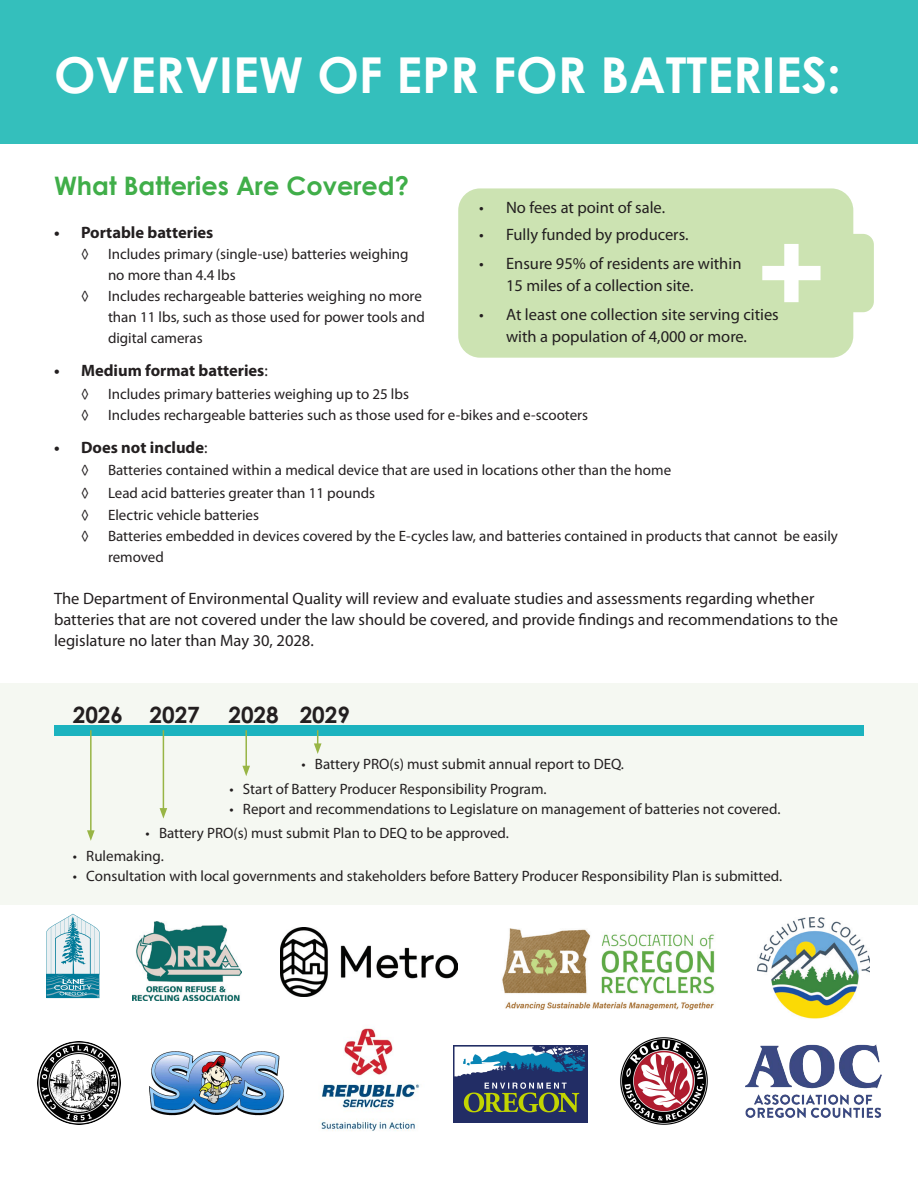
<style>
.page{position:relative;width:918px;height:1188px;background:#fff}
.page>*{position:absolute;margin:0;border:0;box-sizing:border-box;transform-origin:0 0}
.t1{font:700 49.5px "Century Gothic";color:#fff}
.t2{font:700 25.5px "Century Gothic";color:#40ae49}
.t3{font:700 22.5px "Century Gothic";color:#231f20}
.t4{font:16.5px/22.5px "Myriad Pro";color:#231f20}
.t5{font:700 16.5px "Myriad Pro";color:#231f20}
.t6{font:15px/21px "Myriad Pro";color:#231f20}
.s1{font-weight:400}
</style>
<div class="page">
<div style="left:0;top:0;width:918px;height:143px;background:#34bfbc"></div>
<div style="left:458px;top:188px;width:416px;height:170px;background:#cce3b2"></div>
<svg style="left:46px;top:914px;width:54px;height:84px;background:#99c6d2"></svg>
<img style="left:502px;top:929px;width:213px;height:81px">
<img style="left:280px;top:928px;width:178px;height:68px">
<img style="left:757px;top:917px;width:112px;height:102px">
<img style="left:133px;top:922px;width:109px;height:78px">
<div style="left:0;top:684px;width:918px;height:221px;background:#f5f8f2"></div>
<div style="left:54px;top:725px;width:810px;height:11px;background:#1cb3bf"></div>
<svg style="left:314px;top:730px;width:8px;height:24px"></svg>
<hr style="left:245px;top:730px;width:2px;height:38px;background:#98b545">
<svg style="left:242px;top:766px;width:8px;height:10px"></svg>
<hr style="left:163px;top:730px;width:1px;height:80px;background:#98b545">
<svg style="left:160px;top:808px;width:7px;height:11px"></svg>
<hr style="left:90px;top:730px;width:2px;height:103px;background:#98b545">
<svg style="left:87px;top:830px;width:8px;height:11px"></svg>
<img style="left:620px;top:1037px;width:88px;height:88px">
<img style="left:454px;top:1045px;width:133px;height:77px">
<img style="left:321px;top:1028px;width:99px;height:103px">
<img style="left:149px;top:1052px;width:135px;height:63px">
<img style="left:37px;top:1042px;width:83px;height:83px">
<img style="left:746px;top:1045px;width:136px;height:72px">
<p class="t1" style="left:54px;top:37px;width:789px">OVERVIEW OF EPR FOR BATTERIES:</p>
<p class="t2" style="left:54px;top:166px;width:356px">What Batteries Are Covered?</p>
<p class="t5" style="left:54px;top:222px;width:161px">• Portable batteries</p>
<p class="t6" style="left:81px;top:244px;width:9px">◊</p>
<p class="t6" style="left:108px;top:244px;width:302px">Includes primary (single-use) batteries weighing no more than 4.4 lbs</p>
<p class="t6" style="left:81px;top:286px;width:9px">◊</p>
<p class="t6" style="left:108px;top:286px;width:318px">Includes rechargeable batteries weighing no more than 11 lbs, such as those used for power tools and digital cameras</p>
<p class="t5" style="left:54px;top:360px;width:215px">• Medium format batteries<span class="s1">:</span></p>
<p class="t6" style="left:81px;top:383px;width:9px">◊</p>
<p class="t6" style="left:108px;top:383px;width:303px">Includes primary batteries weighing up to 25 lbs</p>
<p class="t6" style="left:81px;top:404px;width:9px">◊</p>
<p class="t6" style="left:108px;top:404px;width:482px">Includes rechargeable batteries such as those used for e-bikes and e-scooters</p>
<p class="t5" style="left:54px;top:437px;width:155px">• Does not include<span class="s1">:</span></p>
<p class="t6" style="left:81px;top:460px;width:9px">◊</p>
<p class="t6" style="left:108px;top:460px;width:565px">Batteries contained within a medical device that are used in locations other than the home</p>
<p class="t6" style="left:81px;top:482px;width:9px">◊</p>
<p class="t6" style="left:108px;top:482px;width:269px">Lead acid batteries greater than 11 pounds</p>
<p class="t6" style="left:81px;top:505px;width:9px">◊</p>
<p class="t6" style="left:108px;top:505px;width:153px">Electric vehicle batteries</p>
<p class="t6" style="left:81px;top:526px;width:9px">◊</p>
<p class="t6" style="left:108px;top:526px;width:731px">Batteries embedded in devices covered by the E-cycles law, and batteries contained in products that cannot be easily removed</p>
<p class="t4" style="left:54px;top:588px;width:786px;line-height:21px">The Department of Environmental Quality will review and evaluate studies and assessments regarding whether batteries that are not covered under the law should be covered, and provide findings and recommendations to the legislature no later than May 30, 2028.</p>
<p class="t4" style="left:479px;top:196px;width:188px">• No fees at point of sale.</p>
<p class="t4" style="left:479px;top:223px;width:211px">• Fully funded by producers.</p>
<p class="t4" style="left:506px;top:252px;width:237px;text-indent:-27px">• Ensure 95% of residents are within<br>15 miles of a collection site.</p>
<p class="t4" style="left:479px;top:303px;width:301px;text-align:center">• At least one collection site serving cities with a population of 4,000 or more.</p>
<p class="t3" style="left:73px;top:698px;width:52px">2026</p>
<p class="t3" style="left:150px;top:698px;width:52px">2027</p>
<p class="t3" style="left:228px;top:698px;width:52px">2028</p>
<p class="t3" style="left:300px;top:698px;width:52px">2029</p>
<p class="t6" style="left:301px;top:753px;width:324px">• Battery PRO(s) must submit annual report to DEQ.</p>
<p class="t6" style="left:229px;top:778px;width:319px">• Start of Battery Producer Responsibility Program.</p>
<p class="t6" style="left:229px;top:798px;width:553px">• Report and recommendations to Legislature on management of batteries not covered.</p>
<p class="t6" style="left:146px;top:822px;width:365px">• Battery PRO(s) must submit Plan to DEQ to be approved.</p>
<p class="t6" style="left:73px;top:845px;width:93px">• Rulemaking.</p>
<p class="t6" style="left:73px;top:865px;width:711px">• Consultation with local governments and stakeholders before Battery Producer Responsibility Plan is submitted.</p>
</div>
